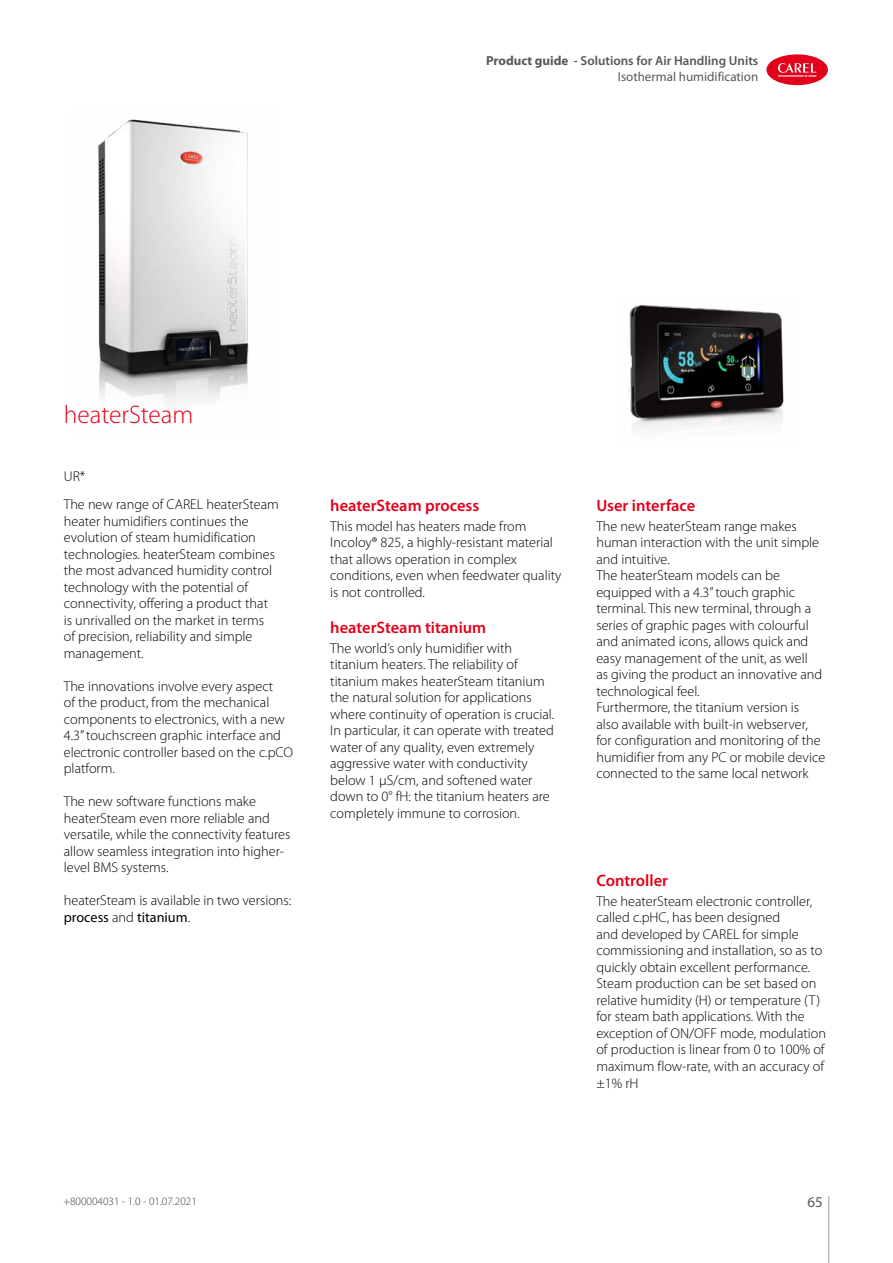
<style>
.page{position:relative;width:893px;height:1263px;background:#fff}
.page>*{position:absolute;margin:0;border:0;box-sizing:border-box;transform-origin:0 0}
.t1{font:300 25.5px "Myriad Pro";color:#e2001a}
.t2{font:600 16.5px "Myriad Pro";color:#e2001a}
.t3{font:15px "Myriad Pro";color:#58585a}
.t4{font:300 14.25px/16.5px "Myriad Pro";color:#000}
.t5{font:600 13.05px/15.6px "Myriad Pro";color:#58585a;text-align:right}
.t6{font:300 11.25px "Myriad Pro";color:#3e3d40}
.s1{font-weight:700}
.s2{font-weight:400}
</style>
<div class="page">
<hr style="left:828px;top:1196px;width:1px;height:67px;background:#9c9e9f">
<div style="left:766px;top:54px;width:62px;height:31px;background:#e2001a;border-radius:50%"></div>
<svg style="left:778px;top:63px;width:38px;height:14px"></svg>
<img style="left:98px;top:119px;width:151px;height:284px">
<img style="left:628px;top:304px;width:156px;height:125px">
<p class="t5" style="left:486px;top:53px;width:274px"><span class="s1">Product guide</span> - Solutions for Air Handling Units<br><span class="s2">Isothermal humidification</span></p>
<h1 class="t1" style="left:64px;top:400px;width:131px">heaterSteam</h1>
<p class="t4" style="left:64px;top:462px;width:217px;line-height:28.5px">UR*<br>The new range of CAREL heaterSteam</p>
<p class="t4" style="left:64px;top:513px;width:213px">heater humidifiers continues the evolution of steam humidification technologies. heaterSteam combines the most advanced humidity control technology with the potential of connectivity, offering a product that is unrivalled on the market in terms of precision, reliability and simple management.</p>
<p class="t4" style="left:64px;top:678px;width:231px">The innovations involve every aspect<br>of the product, from the mechanical components to electronics, with a new 4.3” touchscreen graphic interface and electronic controller based on the c.pCO platform.</p>
<p class="t4" style="left:64px;top:793px;width:228px">The new software functions make heaterSteam even more reliable and versatile, while the connectivity features allow seamless integration into higher&shy;level BMS systems.</p>
<p class="t4" style="left:64px;top:892px;width:229px">heaterSteam is available in two versions: <span class="s2">process</span> and <span class="s2">titanium</span>.</p>
<p class="t2" style="left:330px;top:495px;width:151px">heaterSteam process</p>
<p class="t4" style="left:330px;top:518px;width:233px">This model has heaters made from Incoloy® 825, a highly-resistant material that allows operation in complex conditions, even when feedwater quality is not controlled.</p>
<p class="t2" style="left:330px;top:617px;width:158px">heaterSteam titanium</p>
<p class="t4" style="left:330px;top:640px;width:225px">The world’s only humidifier with titanium heaters. The reliability of titanium makes heaterSteam titanium the natural solution for applications where continuity of operation is crucial.<br>In particular, it can operate with treated water of any quality, even extremely aggressive water with conductivity below 1 μS/cm, and softened water down to 0° fH: the titanium heaters are completely immune to corrosion.</p>
<p class="t2" style="left:596px;top:495px;width:101px">User interface</p>
<p class="t4" style="left:596px;top:518px;width:230px">The new heaterSteam range makes human interaction with the unit simple and intuitive.<br>The heaterSteam models can be equipped with a 4.3” touch graphic terminal. This new terminal, through a series of graphic pages with colourful and animated icons, allows quick and easy management of the unit, as well<br>as giving the product an innovative and technological feel.<br>Furthermore, the titanium version is<br>also available with built-in webserver, for configuration and monitoring of the humidifier from any PC or mobile device connected to the same local network</p>
<p class="t2" style="left:596px;top:870px;width:73px">Controller</p>
<p class="t4" style="left:596px;top:893px;width:231px">The heaterSteam electronic controller, called c.pHC, has been designed<br>and developed by CAREL for simple commissioning and installation, so as to quickly obtain excellent performance.<br>Steam production can be set based on relative humidity (H) or temperature (T) for steam bath applications. With the exception of ON/OFF mode, modulation of production is linear from 0 to 100% of maximum flow-rate, with an accuracy of ±1% rH</p>
<p class="t6" style="left:63px;top:1195px;width:135px">+800004031 - 1.0 - 01.07.2021</p>
<p class="t3" style="left:807px;top:1193px;width:17px">65</p>
</div>
